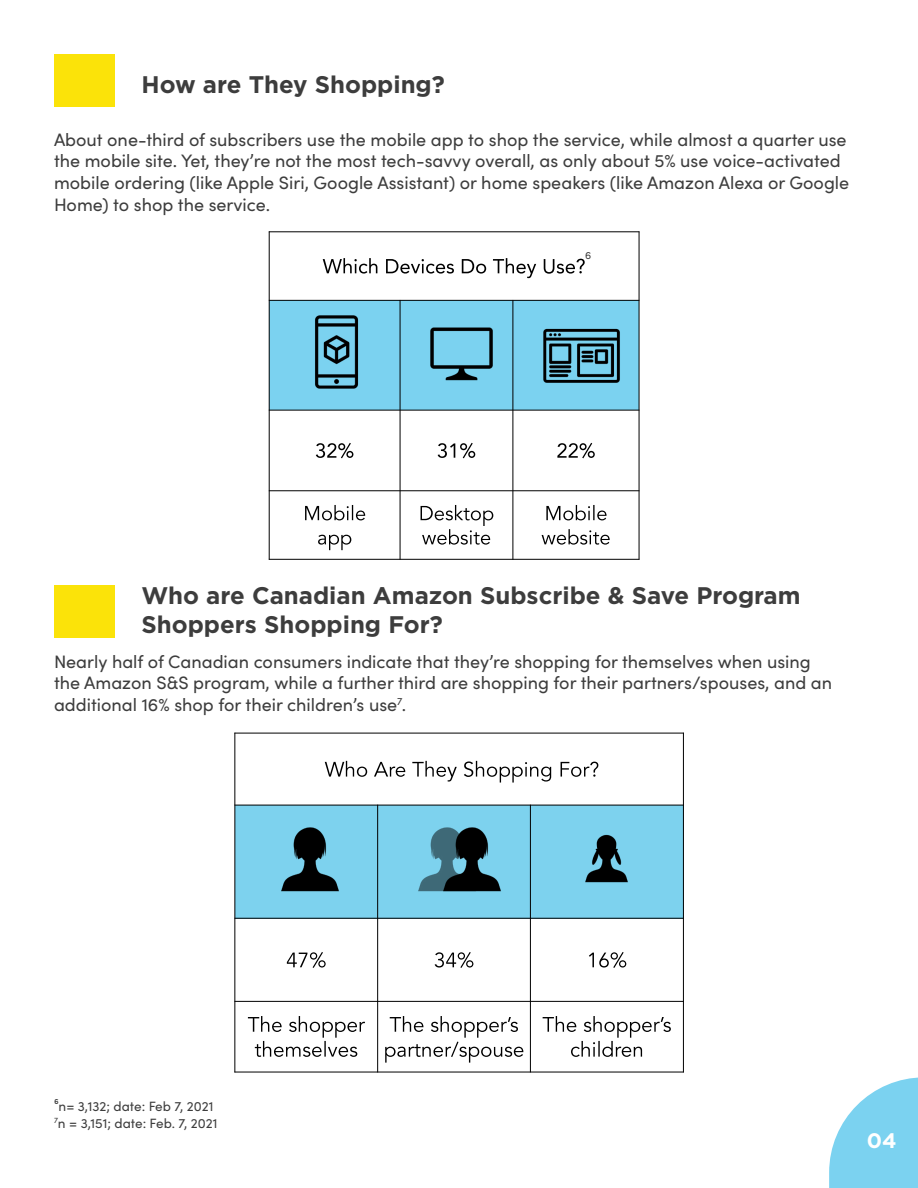
<style>
.page{position:relative;width:918px;height:1188px;background:#fff}
.page>*{position:absolute;margin:0;border:0;box-sizing:border-box;transform-origin:0 0}
.t1{font:700 24px/28.8px "Gotham";color:#3d3d3d}
.t2{font:700 21px "Gotham";color:#fff}
.t3{font:18px/21.6px "Sofia Pro";color:#3d3d3d}
.t4{font:13.5px "Sofia Pro";color:#3d3d3d}
.t5{font:10.5px "Sofia Pro";color:#3d3d3d}
</style>
<div class="page">
<div style="left:269px;top:300px;width:131px;height:110px;background:#7bd2f0"></div>
<div style="left:400px;top:300px;width:113px;height:110px;background:#7bd2f0"></div>
<div style="left:513px;top:300px;width:126px;height:110px;background:#7bd2f0"></div>
<hr style="left:269px;top:231px;width:1px;height:329px;background:#000">
<hr style="left:400px;top:300px;width:1px;height:260px;background:#000">
<hr style="left:513px;top:300px;width:1px;height:260px;background:#000">
<hr style="left:639px;top:231px;width:1px;height:329px;background:#000">
<hr style="left:269px;top:231px;width:370px;height:1px;background:#000">
<hr style="left:269px;top:300px;width:370px;height:1px;background:#000">
<hr style="left:269px;top:410px;width:370px;height:1px;background:#000">
<hr style="left:269px;top:490px;width:370px;height:1px;background:#000">
<hr style="left:269px;top:559px;width:370px;height:1px;background:#000">
<svg style="left:323px;top:258px;width:262px;height:20px"></svg>
<svg style="left:316px;top:443px;width:37px;height:15px"></svg>
<svg style="left:438px;top:443px;width:37px;height:15px"></svg>
<svg style="left:557px;top:443px;width:38px;height:15px"></svg>
<svg style="left:305px;top:505px;width:60px;height:15px"></svg>
<svg style="left:318px;top:535px;width:33px;height:15px"></svg>
<svg style="left:421px;top:505px;width:72px;height:40px"></svg>
<svg style="left:546px;top:505px;width:61px;height:15px"></svg>
<svg style="left:542px;top:529px;width:68px;height:16px"></svg>
<img style="left:430px;top:327px;width:63px;height:54px">
<img style="left:543px;top:328px;width:77px;height:55px">
<img style="left:315px;top:315px;width:44px;height:74px">
<svg style="left:829px;top:1077px;width:89px;height:111px"></svg>
<div style="left:54px;top:54px;width:60px;height:52px;background:#fbe309"></div>
<div style="left:54px;top:585px;width:60px;height:52px;background:#fbe309"></div>
<div style="left:235px;top:805px;width:143px;height:113px;background:#7dd2ee"></div>
<div style="left:378px;top:805px;width:152px;height:113px;background:#7dd2ee"></div>
<div style="left:530px;top:805px;width:153px;height:113px;background:#7dd2ee"></div>
<hr style="left:234px;top:733px;width:1px;height:339px;background:#000">
<hr style="left:377px;top:805px;width:1px;height:267px;background:#000">
<hr style="left:530px;top:805px;width:1px;height:267px;background:#000">
<hr style="left:683px;top:733px;width:1px;height:339px;background:#000">
<hr style="left:234px;top:733px;width:450px;height:1px;background:#000">
<hr style="left:234px;top:805px;width:450px;height:1px;background:#000">
<hr style="left:234px;top:918px;width:450px;height:1px;background:#000">
<hr style="left:234px;top:1001px;width:450px;height:1px;background:#000">
<hr style="left:234px;top:1072px;width:450px;height:1px;background:#000">
<svg style="left:325px;top:761px;width:273px;height:22px"></svg>
<svg style="left:287px;top:952px;width:39px;height:16px"></svg>
<svg style="left:435px;top:952px;width:38px;height:16px"></svg>
<svg style="left:589px;top:952px;width:37px;height:16px"></svg>
<svg style="left:248px;top:1016px;width:117px;height:41px"></svg>
<svg style="left:385px;top:1016px;width:138px;height:47px"></svg>
<svg style="left:543px;top:1016px;width:128px;height:41px"></svg>
<img style="left:281px;top:827px;width:58px;height:65px">
<img style="left:418px;top:878px;width:6px;height:14px">
<img style="left:424px;top:827px;width:77px;height:65px">
<img style="left:585px;top:834px;width:43px;height:49px">
<p class="t1" style="left:141px;top:70px;width:305px">How are They Shopping?</p>
<p class="t3" style="left:54px;top:128px;width:797px">About one-third of subscribers use the mobile app to shop the service, while almost a quarter use the mobile site. Yet, they’re not the most tech-savvy overall, as only about 5% use voice-activated mobile ordering (like Apple Siri, Google Assistant) or home speakers (like Amazon Alexa or Google Home) to shop the service.</p>
<p class="t5" style="left:585px;top:248px;width:8px">6</p>
<p class="t1" style="left:141px;top:581px;width:661px">Who are Canadian Amazon Subscribe &amp; Save Program<br>Shoppers Shopping For?</p>
<p class="t3" style="left:54px;top:650px;width:780px">Nearly half of Canadian consumers indicate that they’re shopping for themselves when using the Amazon S&amp;S program, while a further third are shopping for their partners/spouses, and an additional 16% shop for their children’s use<sup>7</sup>.</p>
<p class="t4" style="left:54px;top:1097px;width:161px">6n= 3,132; date: Feb 7, 2021</p>
<p class="t4" style="left:54px;top:1113px;width:165px"><sup>7</sup>n = 3,151; date: Feb. 7, 2021</p>
<p class="t2" style="left:867px;top:1126px;width:31px">04</p>
</div>
